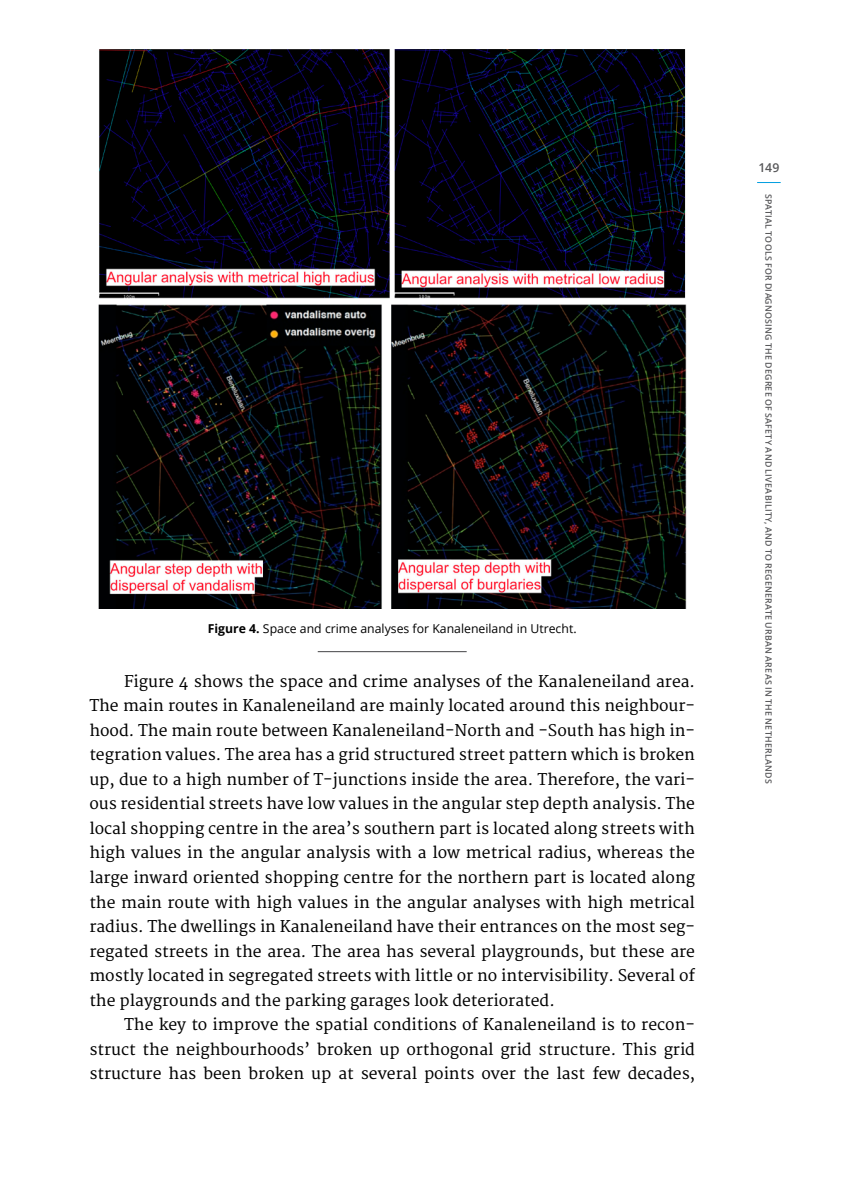
<style>
.page{position:relative;width:844px;height:1191px;background:#fff}
.page>*{position:absolute;margin:0;border:0;box-sizing:border-box;transform-origin:0 0}
.t1{font:15.75px/24.5px "Merriweather";color:#000;text-align:justify}
.t2{font:12.25px "Open Sans";color:#000}
.t3{font:600 12.25px "Open Sans";color:#58585a}
.t4{font:600 8.75px "Open Sans";letter-spacing:.03em;color:#58585a}
.s1{font-weight:700}
</style>
<div class="page">
<svg style="left:757px;top:182px;width:23px;height:1px"></svg>
<img style="left:98px;top:50px;width:589px;height:558px">
<hr style="left:317px;top:651px;width:149px;height:1px;background:#444447">
<p class="t2" style="left:208px;top:620px;width:370px"><span class="s1">Figure 4.</span> Space and crime analyses for Kanaleneiland in Utrecht.</p>
<p class="t1" style="left:89px;top:669px;width:607px;text-indent:35px">Figure 4 shows the space and crime analyses of the Kanaleneiland area.<br>The main routes in Kanaleneiland are mainly located around this neighbour&shy;hood. The main route between Kanaleneiland-North and -South has high in&shy;tegration values. The area has a grid structured street pattern which is broken up, due to a high number of T-junctions inside the area. Therefore, the vari&shy;ous residential streets have low values in the angular step depth analysis. The local shopping centre in the area’s southern part is located along streets with high values in the angular analysis with a low metrical radius, whereas the large inward oriented shopping centre for the northern part is located along the main route with high values in the angular analyses with high metrical radius. The dwellings in Kanaleneiland have their entrances on the most seg&shy;regated streets in the area. The area has several playgrounds, but these are mostly located in segregated streets with little or no intervisibility. Several of the playgrounds and the parking garages look deteriorated.</p>
<p class="t1" style="left:89px;top:1013px;width:607px;text-indent:35px">The key to improve the spatial conditions of Kanaleneiland is to recon&shy;struct the neighbourhoods’ broken up orthogonal grid structure. This grid structure has been broken up at several points over the last few decades,</p>
<p class="t3" style="left:758px;top:159px;width:23px">149</p>
<p class="t4" style="left:774px;top:194px;width:591px;rotate:90deg">SPATIAL TOOLS FOR DIAGNOSING THE DEGREE OF SAFETY AND LIVEABILITY, AND TO REGENERATE URBAN AREAS IN THE NETHERLANDS</p>
</div>
